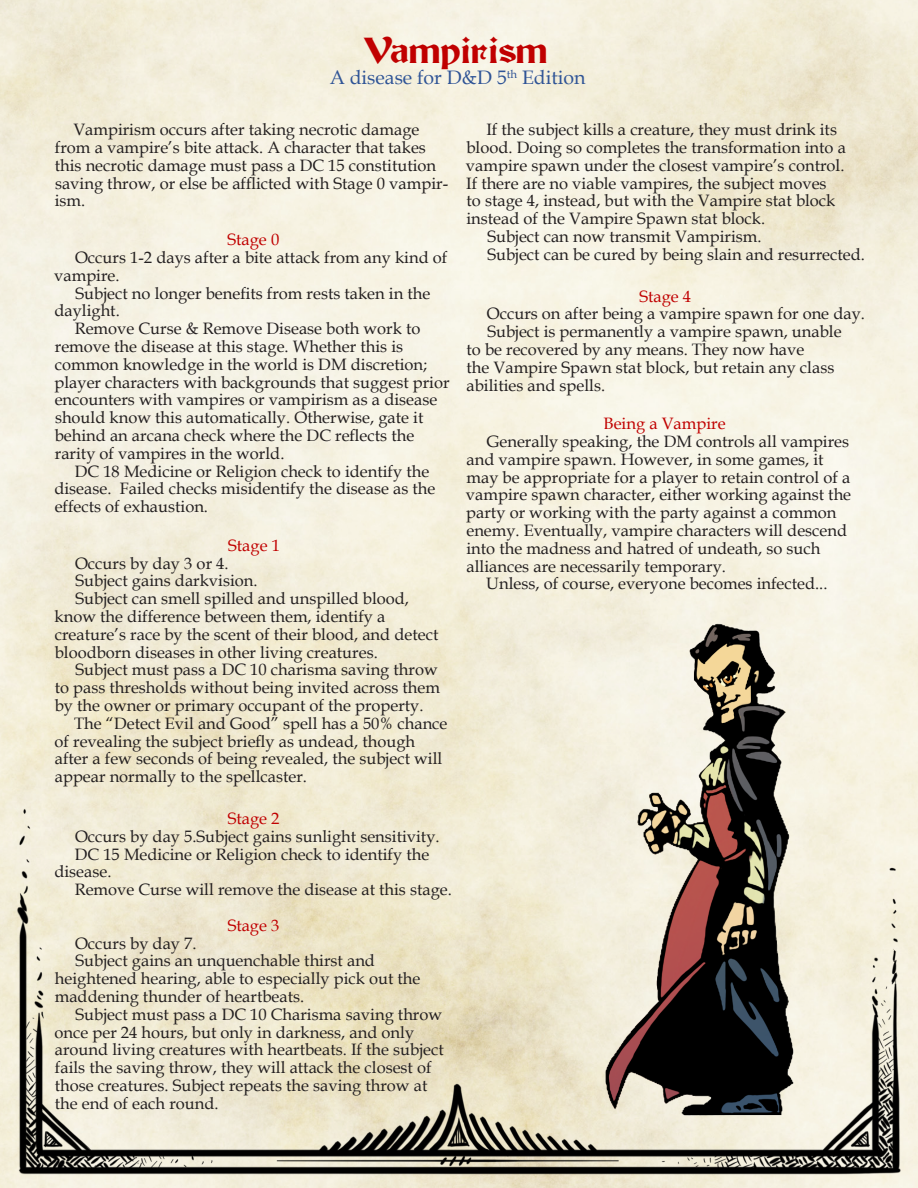
<style>
.page{position:relative;width:918px;height:1188px;background:#fff}
.page>*{position:absolute;margin:0;border:0;box-sizing:border-box;transform-origin:0 0}
.Heading_2{font:36px "Becker";color:#c00000}
.Heading_2-2{font:19.5px "Book Antiqua";color:#2f5496}
.t1{font:16.5px/17.9px "Book Antiqua";color:#231f20}
.Heading_3{font:16.5px "Book Antiqua";color:#c00000}
</style>
<div class="page">
<img style="left:0;top:0;width:916px;height:1188px">
<img style="left:466px;top:611px;width:382px;height:523px">
<p class="Heading_2" style="left:364px;top:28px;width:185px">Vampirism</p>
<p class="Heading_2-2" style="left:330px;top:64px;width:257px">A disease for D&amp;D 5<sup>th</sup> Edition</p>
<p class="t1" style="left:55px;top:120px;width:395px;text-indent:19px">Vampirism occurs after taking necrotic damage from a vampire’s bite attack. A character that takes this necrotic damage must pass a DC 15 constitution saving throw, or else be afflicted with Stage 0 vampir&shy;ism.</p>
<p class="Heading_3" style="left:228px;top:228px;width:53px">Stage 0</p>
<p class="t1" style="left:54px;top:248px;width:395px;text-indent:21px">Occurs 1-2 days after a bite attack from any kind of vampire.</p>
<p class="t1" style="left:54px;top:284px;width:377px;text-indent:21px">Subject no longer benefits from rests taken in the daylight.</p>
<p class="t1" style="left:55px;top:319px;width:397px;text-indent:20px">Remove Curse &amp; Remove Disease both work to remove the disease at this stage. Whether this is common knowledge in the world is DM discretion; player characters with backgrounds that suggest prior encounters with vampires or vampirism as a disease should know this automatically. Otherwise, gate it behind an arcana check where the DC reflects the rarity of vampires in the world.</p>
<p class="t1" style="left:54px;top:462px;width:382px;text-indent:20px">DC 18 Medicine or Religion check to identify the disease. Failed checks misidentify the disease as the effects of exhaustion.</p>
<p class="Heading_3" style="left:228px;top:534px;width:53px">Stage 1</p>
<p class="t1" style="left:75px;top:554px;width:155px">Occurs by day 3 or 4.</p>
<p class="t1" style="left:76px;top:572px;width:183px">Subject gains darkvision.</p>
<p class="t1" style="left:55px;top:589px;width:385px;text-indent:21px">Subject can smell spilled and unspilled blood, know the difference between them, identify a creature’s race by the scent of their blood, and detect bloodborn diseases in other living creatures.</p>
<p class="t1" style="left:55px;top:661px;width:387px;text-indent:21px">Subject must pass a DC 10 charisma saving throw to pass thresholds without being invited across them by the owner or primary occupant of the property.</p>
<p class="t1" style="left:55px;top:714px;width:394px;text-indent:20px">The “Detect Evil and Good” spell has a 50% chance of revealing the subject briefly as undead, though after a few seconds of being revealed, the subject will appear normally to the spellcaster.</p>
<p class="Heading_3" style="left:228px;top:807px;width:53px">Stage 2</p>
<p class="t1" style="left:75px;top:827px;width:366px">Occurs by day 5.Subject gains sunlight sensitivity.</p>
<p class="t1" style="left:54px;top:845px;width:376px;text-indent:20px">DC 15 Medicine or Religion check to identify the disease.</p>
<p class="t1" style="left:75px;top:880px;width:379px">Remove Curse will remove the disease at this stage.</p>
<p class="Heading_3" style="left:228px;top:914px;width:53px">Stage 3</p>
<p class="t1" style="left:75px;top:934px;width:123px">Occurs by day 7.</p>
<p class="t1" style="left:55px;top:951px;width:367px;text-indent:21px">Subject gains an unquenchable thirst and heightened hearing, able to especially pick out the maddening thunder of heartbeats.</p>
<p class="t1" style="left:55px;top:1005px;width:391px;text-indent:21px">Subject must pass a DC 10 Charisma saving throw once per 24 hours, but only in darkness, and only around living creatures with heartbeats. If the subject fails the saving throw, they will attack the closest of those creatures. Subject repeats the saving throw at the end of each round.</p>
<p class="t1" style="left:466px;top:120px;width:382px;text-indent:20px">If the subject kills a creature, they must drink its blood. Doing so completes the transformation into a vampire spawn under the closest vampire’s control.<br>If there are no viable vampires, the subject moves<br>to stage 4, instead, but with the Vampire stat block instead of the Vampire Spawn stat block.</p>
<p class="t1" style="left:487px;top:227px;width:276px">Subject can now transmit Vampirism.</p>
<p class="t1" style="left:487px;top:245px;width:379px">Subject can be cured by being slain and resurrected.</p>
<p class="Heading_3" style="left:639px;top:284px;width:53px">Stage 4</p>
<p class="t1" style="left:487px;top:304px;width:380px">Occurs on after being a vampire spawn for one day.</p>
<p class="t1" style="left:467px;top:322px;width:377px;text-indent:21px">Subject is permanently a vampire spawn, unable to be recovered by any means. They now have<br>the Vampire Spawn stat block, but retain any class abilities and spells.</p>
<p class="Heading_3" style="left:604px;top:412px;width:123px">Being a Vampire</p>
<p class="t1" style="left:466px;top:432px;width:387px;text-indent:21px">Generally speaking, the DM controls all vampires and vampire spawn. However, in some games, it may be appropriate for a player to retain control of a vampire spawn character, either working against the party or working with the party against a common enemy. Eventually, vampire characters will descend into the madness and hatred of undeath, so such alliances are necessarily temporary.</p>
<p class="t1" style="left:486px;top:575px;width:343px">Unless, of course, everyone becomes infected...</p>
</div>
